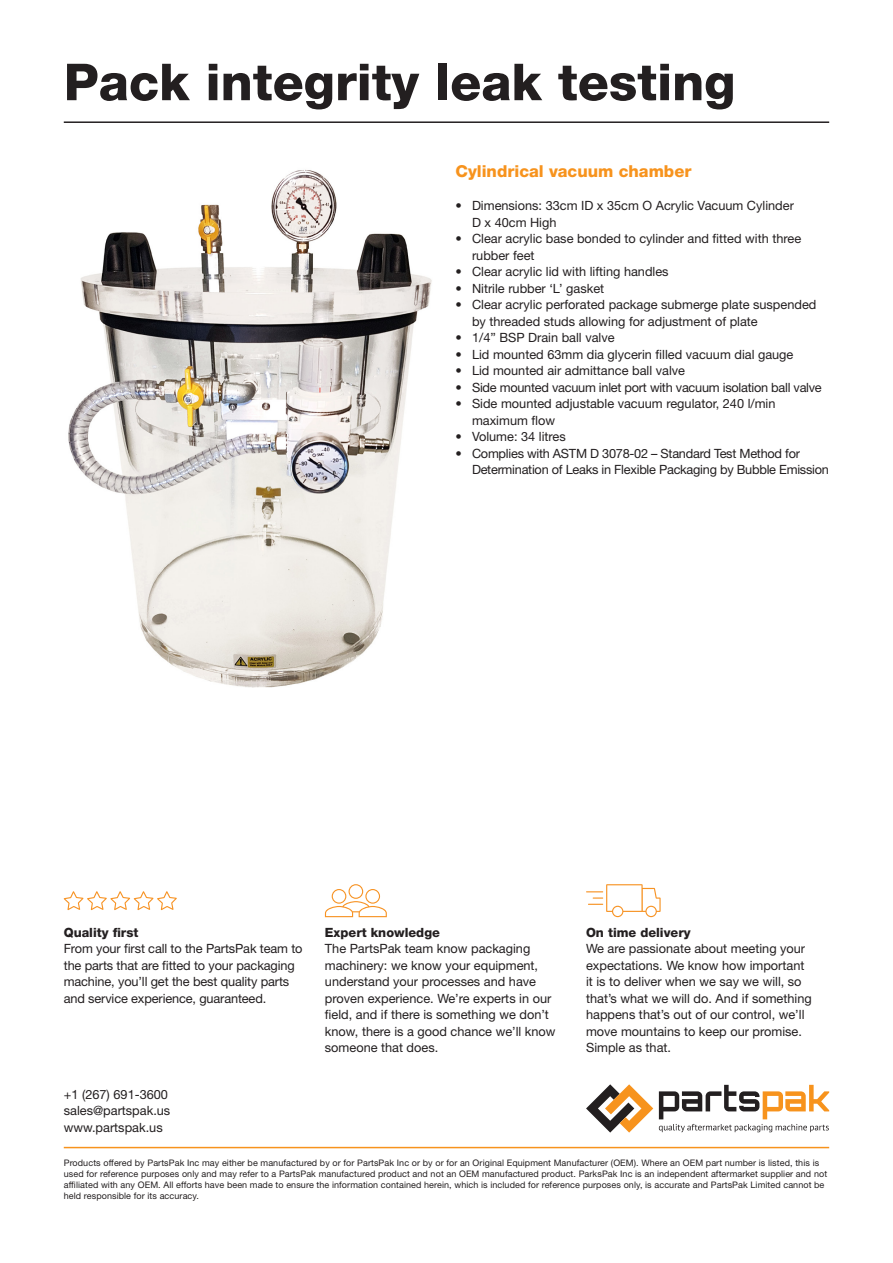
<style>
.page{position:relative;width:893px;height:1263px;background:#fff}
.page>*{position:absolute;margin:0;border:0;box-sizing:border-box;transform-origin:0 0}
.t1{font:800 51px "Helvetica Neue LT Std";color:#231f20}
.t2{font:800 16.5px "Helvetica Neue LT Std";color:#f7931d}
.t3{font:12.75px/16.5px "Helvetica Neue LT Std";color:#231f20}
.t4{font:12.75px/16.5px "Helvetica Neue LT Std";letter-spacing:-.02em;color:#231f20}
.t5{font:800 12.75px "Helvetica Neue LT Std";color:#231f20}
.t6{font:9px/10.8px "Helvetica Neue LT Std";letter-spacing:.01em;color:#231f20}
</style>
<div class="page">
<hr style="left:64px;top:1147px;width:765px;height:1px;background:#f7931d">
<svg style="left:659px;top:1085px;width:170px;height:47px"></svg>
<svg style="left:586px;top:1084px;width:67px;height:48px"></svg>
<hr style="left:64px;top:121px;width:765px;height:2px;background:#231f20">
<svg style="left:64px;top:891px;width:113px;height:19px"></svg>
<svg style="left:325px;top:884px;width:62px;height:33px"></svg>
<svg style="left:586px;top:884px;width:75px;height:33px"></svg>
<img style="left:68px;top:169px;width:364px;height:519px">
<p class="t1" style="left:64px;top:52px;width:673px">Pack integrity leak testing</p>
<p class="t2" style="left:455px;top:162px;width:237px">Cylindrical vacuum chamber</p>
<p class="t3" style="left:472px;top:197px;width:323px;text-indent:-16px">• Dimensions: 33cm ID x 35cm O Acrylic Vacuum Cylinder<br>D x 40cm High</p>
<p class="t3" style="left:472px;top:230px;width:331px;text-indent:-16px">• Clear acrylic base bonded to cylinder and fitted with three rubber feet</p>
<p class="t3" style="left:455px;top:263px;width:215px">• Clear acrylic lid with lifting handles</p>
<p class="t3" style="left:455px;top:280px;width:150px">• Nitrile rubber ‘L’ gasket</p>
<p class="t3" style="left:472px;top:296px;width:346px;text-indent:-16px">• Clear acrylic perforated package submerge plate suspended by threaded studs allowing for adjustment of plate</p>
<p class="t3" style="left:455px;top:329px;width:161px">• 1/4” BSP Drain ball valve</p>
<p class="t3" style="left:455px;top:346px;width:339px">• Lid mounted 63mm dia glycerin filled vacuum dial gauge</p>
<p class="t3" style="left:455px;top:362px;width:231px">• Lid mounted air admittance ball valve</p>
<p class="t4" style="left:455px;top:379px;width:368px">• Side mounted vacuum inlet port with vacuum isolation ball valve</p>
<p class="t3" style="left:472px;top:395px;width:305px;text-indent:-16px">• Side mounted adjustable vacuum regulator, 240 l/min maximum flow</p>
<p class="t3" style="left:455px;top:428px;width:112px">• Volume: 34 litres</p>
<p class="t4" style="left:472px;top:445px;width:358px;text-indent:-16px">• Complies with ASTM D 3078-02 – Standard Test Method for<br>Determination of Leaks in Flexible Packaging by Bubble Emission</p>
<p class="t5" style="left:64px;top:925px;width:76px">Quality first</p>
<p class="t3" style="left:64px;top:940px;width:240px">From your first call to the PartsPak team to the parts that are fitted to your packaging machine, you’ll get the best quality parts and service experience, guaranteed.</p>
<p class="t3" style="left:64px;top:1086px;width:106px">+1 (267) 691-3600</p>
<p class="t3" style="left:64px;top:1102px;width:108px">sales@partspak.us</p>
<p class="t3" style="left:64px;top:1119px;width:100px">www.partspak.us</p>
<p class="t5" style="left:325px;top:925px;width:116px">Expert knowledge</p>
<p class="t3" style="left:325px;top:940px;width:232px">The PartsPak team know packaging machinery: we know your equipment, understand your processes and have proven experience. We’re experts in our field, and if there is something we don’t know, there is a good chance we’ll know someone that does.</p>
<p class="t5" style="left:586px;top:925px;width:106px">On time delivery</p>
<p class="t3" style="left:586px;top:940px;width:227px">We are passionate about meeting your expectations. We know how important it is to deliver when we say we will, so that’s what we will do. And if something happens that’s out of our control, we’ll move mountains to keep our promise.<br>Simple as that.</p>
<p class="t6" style="left:64px;top:1157px;width:765px">Products offered by PartsPak Inc may either be manufactured by or for PartsPak Inc or by or for an Original Equipment Manufacturer (OEM). Where an OEM part number is listed, this is used for reference purposes only and may refer to a PartsPak manufactured product and not an OEM manufactured product. ParksPak Inc is an independent aftermarket supplier and not affiliated with any OEM. All efforts have been made to ensure the information contained herein, which is included for reference purposes only, is accurate and PartsPak Limited cannot be held responsible for its accuracy.</p>
</div>
